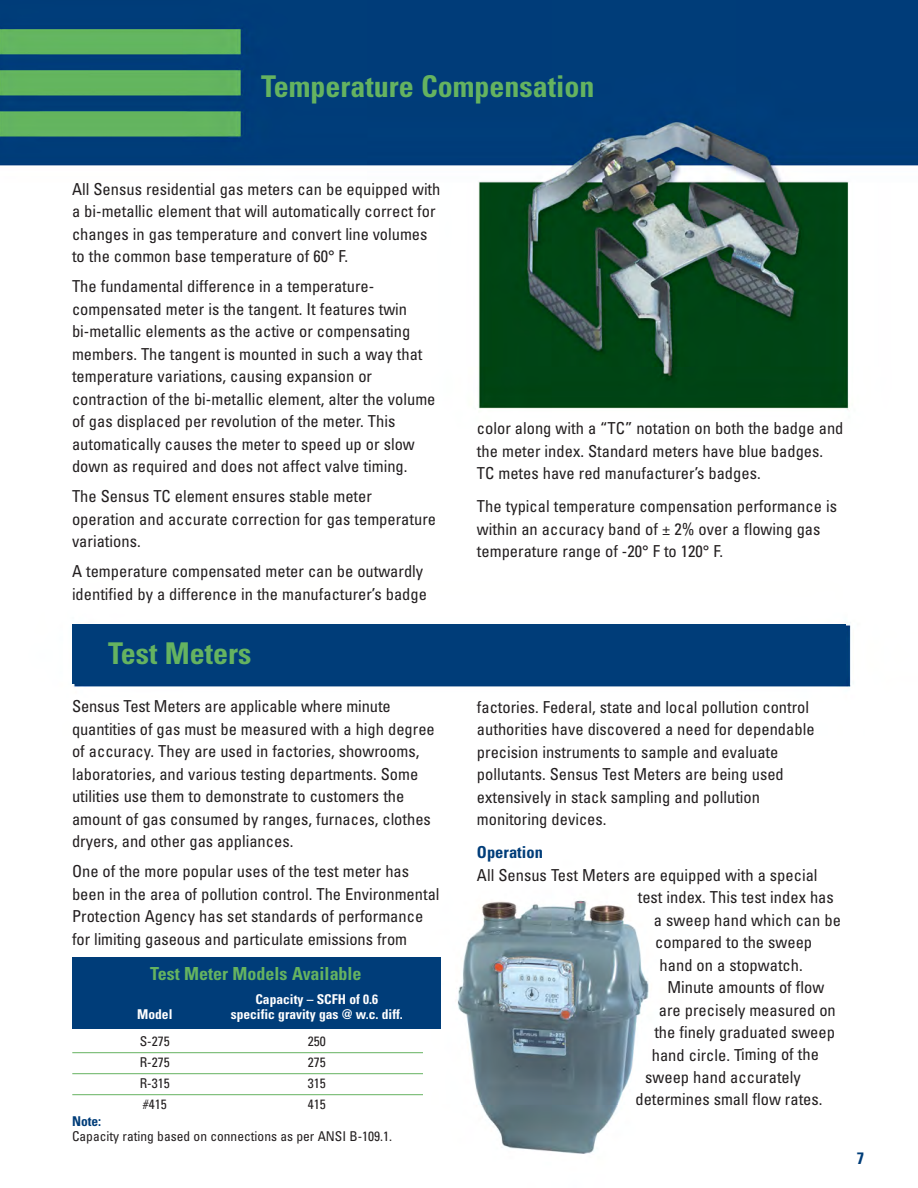
<style>
.page{position:relative;width:918px;height:1188px;background:#fff}
.page>*{position:absolute;margin:0;border:0;box-sizing:border-box;transform-origin:0 0}
.t1{font:700 condensed 30px "Univers";color:#65b360}
.t2{font:700 condensed 18px "Univers";color:#65b360}
.t3{font:condensed 16.5px/22.5px "Univers";color:#231f20}
.t4{font:700 condensed 16.5px "Univers";color:#003d79}
.t5{font:condensed 13.5px "Univers";color:#231f20}
.t6{font:700 condensed 13.5px "Univers";color:#fff}
.t7{font:700 condensed 13.5px "Univers";color:#003d79}
</style>
<div class="page">
<img style="left:0;top:0;width:918px;height:1154px">
<div style="left:72px;top:958px;width:369px;height:71px;background:#003d79"></div>
<hr style="left:72px;top:1052px;width:351px;height:1px;background:#65b360">
<hr style="left:72px;top:1073px;width:351px;height:1px;background:#65b360">
<hr style="left:72px;top:1094px;width:351px;height:1px;background:#65b360">
<div style="left:72px;top:624px;width:774px;height:60px;background:#003d79"></div>
<h1 class="t1" style="left:261px;top:75px;width:335px">Temperature Compensation</h1>
<p class="t3" style="left:72px;top:179px;width:370px">All Sensus residential gas meters can be equipped with a bi-metallic element that will automatically correct for changes in gas temperature and convert line volumes to the common base temperature of 60° F.</p>
<p class="t3" style="left:72px;top:277px;width:365px">The fundamental difference in a temperature&shy;compensated meter is the tangent. It features twin bi-metallic elements as the active or compensating members. The tangent is mounted in such a way that temperature variations, causing expansion or contraction of the bi-metallic element, alter the volume of gas displaced per revolution of the meter. This automatically causes the meter to speed up or slow down as required and does not affect valve timing.</p>
<p class="t3" style="left:72px;top:487px;width:366px">The Sensus TC element ensures stable meter operation and accurate correction for gas temperature variations.</p>
<p class="t3" style="left:72px;top:562px;width:357px">A temperature compensated meter can be outwardly identified by a difference in the manufacturer’s badge</p>
<h1 class="t1" style="left:108px;top:642px;width:145px">Test Meters</h1>
<p class="t3" style="left:72px;top:697px;width:364px">Sensus Test Meters are applicable where minute quantities of gas must be measured with a high degree of accuracy. They are used in factories, showrooms, laboratories, and various testing departments. Some utilities use them to demonstrate to customers the amount of gas consumed by ranges, furnaces, clothes dryers, and other gas appliances.</p>
<p class="t3" style="left:72px;top:862px;width:369px">One of the more popular uses of the test meter has been in the area of pollution control. The Environmental Protection Agency has set standards of performance for limiting gaseous and particulate emissions from</p>
<p class="t2" style="left:150px;top:967px;width:213px">Test Meter Models Available</p>
<p class="t6" style="left:255px;top:994px;width:124px">Capacity – SCFH of 0.6</p>
<p class="t6" style="left:137px;top:1009px;width:37px">Model</p>
<p class="t6" style="left:231px;top:1009px;width:174px">specific gravity gas @ w.c. diff.</p>
<p class="t5" style="left:140px;top:1036px;width:31px">S-275</p>
<p class="t5" style="left:308px;top:1036px;width:19px">250</p>
<p class="t5" style="left:140px;top:1058px;width:31px">R-275</p>
<p class="t5" style="left:308px;top:1058px;width:19px">275</p>
<p class="t5" style="left:140px;top:1079px;width:31px">R-315</p>
<p class="t5" style="left:308px;top:1079px;width:19px">315</p>
<p class="t5" style="left:143px;top:1100px;width:25px">#415</p>
<p class="t5" style="left:308px;top:1100px;width:19px">415</p>
<p class="t7" style="left:72px;top:1116px;width:31px">Note:</p>
<p class="t5" style="left:72px;top:1131px;width:322px">Capacity rating based on connections as per ANSI B-109.1.</p>
<p class="t3" style="left:477px;top:419px;width:368px">color along with a “TC” notation on both the badge and the meter index. Standard meters have blue badges.<br>TC metes have red manufacturer’s badges.</p>
<p class="t3" style="left:477px;top:497px;width:362px">The typical temperature compensation performance is within an accuracy band of ± 2% over a flowing gas temperature range of -20° F to 120° F.</p>
<p class="t3" style="left:477px;top:697px;width:339px">factories. Federal, state and local pollution control authorities have discovered a need for dependable precision instruments to sample and evaluate pollutants. Sensus Test Meters are being used extensively in stack sampling and pollution monitoring devices.</p>
<p class="t4" style="left:477px;top:846px;width:67px">Operation</p>
<p class="t3" style="left:477px;top:865px;width:342px">All Sensus Test Meters are equipped with a special</p>
<p class="t3" style="left:638px;top:887px;width:198px">test index. This test index has</p>
<p class="t3" style="left:654px;top:910px;width:188px">a sweep hand which can be</p>
<p class="t3" style="left:655px;top:932px;width:158px">compared to the sweep</p>
<p class="t3" style="left:660px;top:955px;width:145px">hand on a stopwatch.</p>
<p class="t3" style="left:667px;top:977px;width:158px">Minute amounts of flow</p>
<p class="t3" style="left:659px;top:1000px;width:178px">are precisely measured on</p>
<p class="t3" style="left:654px;top:1022px;width:182px">the finely graduated sweep</p>
<p class="t3" style="left:652px;top:1045px;width:169px">hand circle. Timing of the</p>
<p class="t3" style="left:645px;top:1067px;width:157px">sweep hand accurately</p>
<p class="t3" style="left:635px;top:1090px;width:189px">determines small flow rates.</p>
<p class="t4" style="left:857px;top:1152px;width:9px">7</p>
</div>
